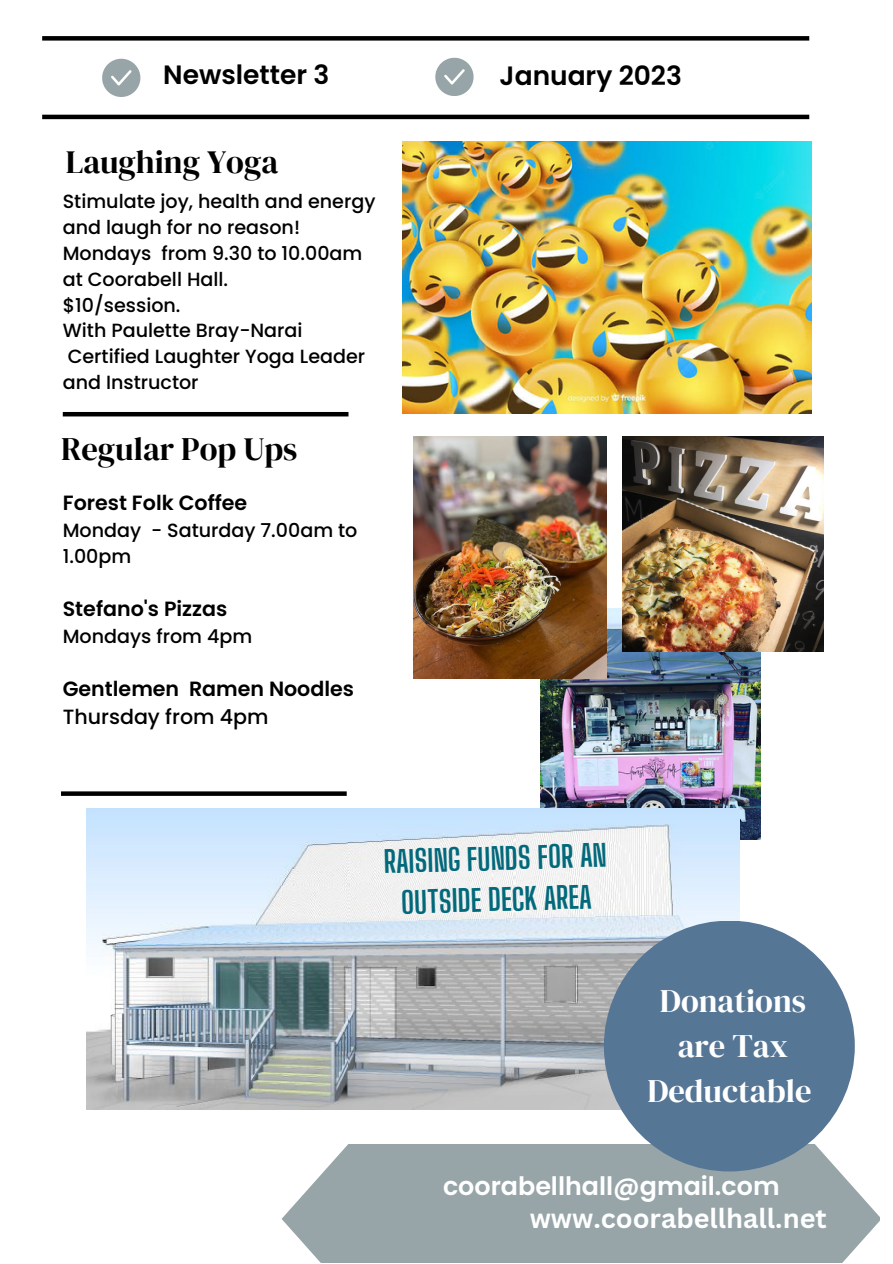
<style>
.page{position:relative;width:893px;height:1264px;background:#fff}
.page>*{position:absolute;margin:0;border:0;box-sizing:border-box;transform-origin:0 0}
.t1{font:32.55px "DM Serif Display";color:#000}
.t2{font:32.55px/45px "DM Serif Display";color:#fff;text-align:center}
.t3{font:700 29.85px/41.1px "Big Shoulders Display";color:#02697b;text-align:center}
.t4{font:700 27px "Canva Sans";color:#fff}
.t5{font:600 26.55px "Poppins";color:#000}
.t6{font:600 25.35px "Poppins";color:#fff}
.t7{font:600 20.55px "Poppins";color:#000}
.t8{font:500 20.55px "Poppins";color:#000}
.t9{font:500 19.05px/25.8px "Poppins";color:#000}
</style>
<div class="page">
<div style="left:42px;top:36px;width:767px;height:5px;background:#000"></div>
<hr style="left:42px;top:115px;width:767px;height:4px;background:#000">
<svg style="left:281px;top:1143px;width:598px;height:119px;background:#a1aeb1"></svg>
<svg style="left:102px;top:59px;width:38px;height:38px"></svg>
<svg style="left:435px;top:58px;width:38px;height:38px"></svg>
<div style="left:61px;top:791px;width:286px;height:5px;background:#000"></div>
<hr style="left:63px;top:412px;width:285px;height:4px;background:#000">
<img style="left:402px;top:142px;width:409px;height:272px">
<img style="left:540px;top:608px;width:220px;height:232px">
<img style="left:413px;top:437px;width:193px;height:241px">
<img style="left:622px;top:437px;width:201px;height:214px">
<img style="left:87px;top:808px;width:652px;height:301px">
<div style="left:604px;top:920px;width:250px;height:251px;background:#567695;border-radius:50%"></div>
<h3 class="t5" style="left:163px;top:56px;width:167px">Newsletter 3</h3>
<h3 class="t5" style="left:499px;top:57px;width:184px">January 2023</h3>
<h1 class="t1" style="left:66px;top:139px;width:214px">Laughing Yoga</h1>
<p class="t9" style="left:63px;top:188px;width:314px">Stimulate joy, health and energy and laugh for no reason!<br>Mondays from 9.30 to 10.00am at Coorabell Hall.<br>$10/session.<br>With Paulette Bray-Narai<br>Certified Laughter Yoga Leader and Instructor</p>
<h1 class="t1" style="left:61px;top:426px;width:238px">Regular Pop Ups</h1>
<p class="t7" style="left:63px;top:488px;width:186px">Forest Folk Coffee</p>
<p class="t9" style="left:63px;top:517px;width:296px">Monday - Saturday 7.00am to<br>1.00pm</p>
<p class="t7" style="left:63px;top:594px;width:166px">Stefano's Pizzas</p>
<p class="t9" style="left:63px;top:623px;width:191px">Mondays from 4pm</p>
<p class="t7" style="left:63px;top:674px;width:293px">Gentlemen Ramen Noodles</p>
<p class="t8" style="left:63px;top:702px;width:207px">Thursday from 4pm</p>
<h2 class="t3" style="left:383px;top:841px;width:225px;rotate:-2deg">RAISING FUNDS FOR AN<br>OUTSIDE DECK AREA</h2>
<h1 class="t2" style="left:647px;top:978px;width:166px">Donations are Tax<br>Deductable</h1>
<h3 class="t6" style="left:443px;top:1168px;width:338px">coorabellhall@gmail.com</h3>
<h3 class="t4" style="left:529px;top:1199px;width:298px">www.coorabellhall.net</h3>
</div>
